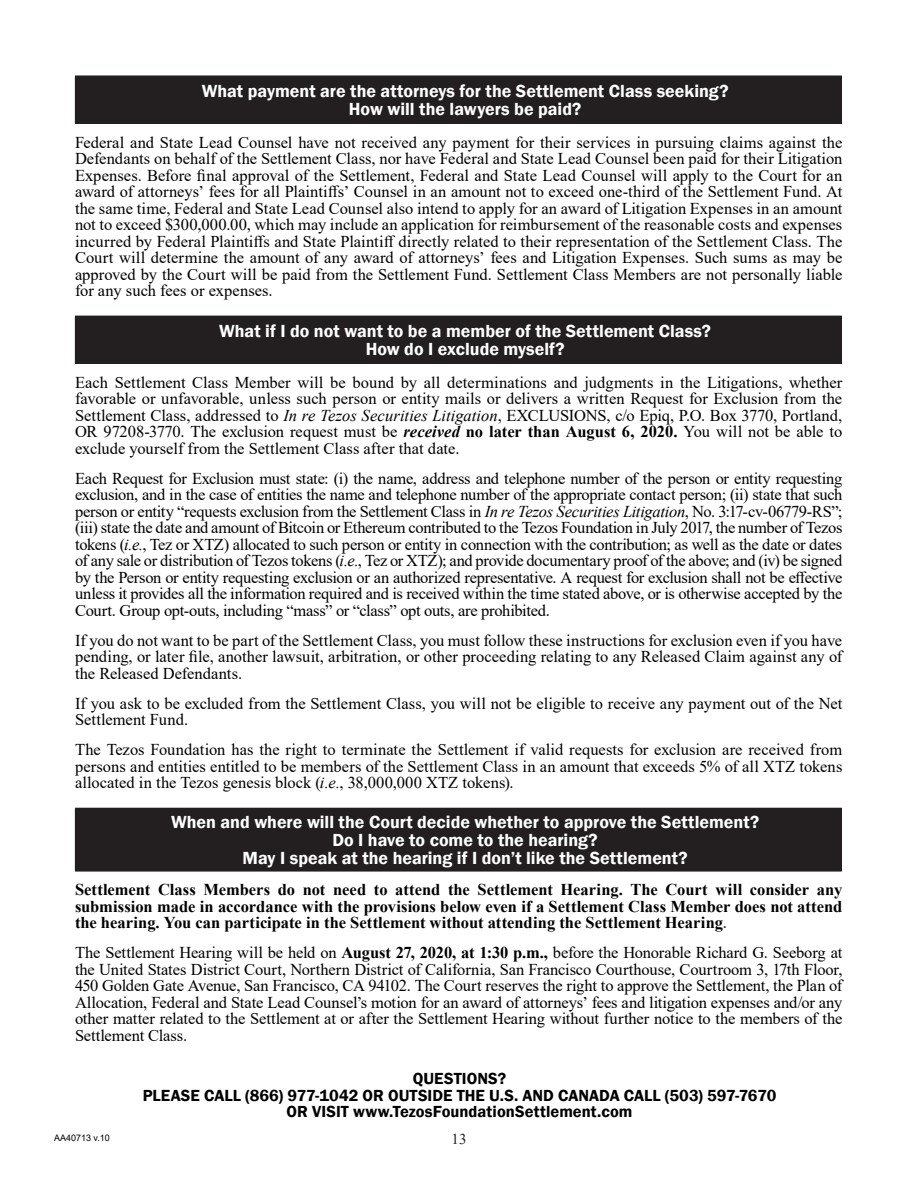
<style>
.page{position:relative;width:918px;height:1188px;background:#fff}
.page>*{position:absolute;margin:0;border:0;box-sizing:border-box;transform-origin:0 0}
.H1__Numbered{font:600 18px "Franklin Gothic";color:#fff}
.Body_Copy{font:16.5px/16.5px "Times New Roman";letter-spacing:-.005em;color:#000;text-align:justify}
.Body_Copy-2{font:700 16.5px/16.5px "Times New Roman";color:#000;text-align:justify}
.t1{font:600 16.5px/16.5px "Franklin Gothic";letter-spacing:.005em;color:#000;text-align:center}
.t2{font:15px "Times New Roman";color:#231f20}
.t3{font:9px "Arial";color:#000}
.s1{font-style:italic}
.s2{font-weight:700;font-style:italic}
.s3{font-weight:700}
.s4{font-weight:400}
</style>
<div class="page">
<div style="left:75px;top:76px;width:766px;height:47px;background:#231f20"></div>
<hr style="left:841px;top:76px;width:1px;height:47px;background:#231f20">
<hr style="left:75px;top:123px;width:767px;height:1px;background:#231f20">
<div style="left:75px;top:316px;width:766px;height:47px;background:#231f20"></div>
<hr style="left:841px;top:316px;width:1px;height:47px;background:#231f20">
<hr style="left:75px;top:363px;width:767px;height:1px;background:#231f20">
<div style="left:75px;top:808px;width:766px;height:63px;background:#231f20"></div>
<hr style="left:75px;top:808px;width:767px;height:1px;background:#231f20">
<hr style="left:841px;top:809px;width:1px;height:62px;background:#231f20">
<hr style="left:75px;top:871px;width:767px;height:1px;background:#231f20">
<p class="H1__Numbered" style="left:202px;top:80px;width:528px">What payment are the attorneys for the Settlement Class seeking?</p>
<p class="H1__Numbered" style="left:349px;top:98px;width:234px">How will the lawyers be paid?</p>
<p class="Body_Copy" style="left:75px;top:133px;width:769px">Federal and State Lead Counsel have not received any payment for their services in pursuing claims against the Defendants on behalf of the Settlement Class, nor have Federal and State Lead Counsel been paid for their Litigation Expenses. Before final approval of the Settlement, Federal and State Lead Counsel will apply to the Court for an award of attorneys’ fees for all Plaintiffs’ Counsel in an amount not to exceed one-third of the Settlement Fund. At the same time, Federal and State Lead Counsel also intend to apply for an award of Litigation Expenses in an amount not to exceed $300,000.00, which may include an application for reimbursement of the reasonable costs and expenses incurred by Federal Plaintiffs and State Plaintiff directly related to their representation of the Settlement Class. The Court will determine the amount of any award of attorneys’ fees and Litigation Expenses. Such sums as may be approved by the Court will be paid from the Settlement Fund. Settlement Class Members are not personally liable for any such fees or expenses.</p>
<p class="H1__Numbered" style="left:219px;top:320px;width:493px">What if I do not want to be a member of the Settlement Class?</p>
<p class="H1__Numbered" style="left:366px;top:338px;width:200px">How do I exclude myself?</p>
<p class="Body_Copy" style="left:75px;top:374px;width:769px">Each Settlement Class Member will be bound by all determinations and judgments in the Litigations, whether favorable or unfavorable, unless such person or entity mails or delivers a written Request for Exclusion from the Settlement Class, addressed to <span class="s1">In re Tezos Securities Litigation</span>, EXCLUSIONS, c/o Epiq, P.O. Box 3770, Portland, OR 97208-3770. The exclusion request must be <span class="s2">received</span> <span class="s3">no later than August 6, 2020.</span> You will not be able to exclude yourself from the Settlement Class after that date.</p>
<p class="Body_Copy" style="left:75px;top:470px;width:769px">Each Request for Exclusion must state: (i) the name, address and telephone number of the person or entity requesting exclusion, and in the case of entities the name and telephone number of the appropriate contact person; (ii) state that such person or entity “requests exclusion from the Settlement Class in <span class="s1">In re Tezos Securities Litigation</span>, No. 3:17-cv-06779-RS”; (iii) state the date and amount of Bitcoin or Ethereum contributed to the Tezos Foundation in July 2017, the number of Tezos tokens (<span class="s1">i.e.</span>, Tez or XTZ) allocated to such person or entity in connection with the contribution; as well as the date or dates of any sale or distribution of Tezos tokens (<span class="s1">i.e.</span>, Tez or XTZ); and provide documentary proof of the above; and (iv) be signed by the Person or entity requesting exclusion or an authorized representative. A request for exclusion shall not be effective unless it provides all the information required and is received within the time stated above, or is otherwise accepted by the Court. Group opt-outs, including “mass” or “class” opt outs, are prohibited.</p>
<p class="Body_Copy" style="left:75px;top:632px;width:769px">If you do not want to be part of the Settlement Class, you must follow these instructions for exclusion even if you have pending, or later file, another lawsuit, arbitration, or other proceeding relating to any Released Claim against any of the Released Defendants.</p>
<p class="Body_Copy" style="left:75px;top:695px;width:769px">If you ask to be excluded from the Settlement Class, you will not be eligible to receive any payment out of the Net<br>Settlement Fund.</p>
<p class="Body_Copy" style="left:75px;top:741px;width:769px">The Tezos Foundation has the right to terminate the Settlement if valid requests for exclusion are received from persons and entities entitled to be members of the Settlement Class in an amount that exceeds 5% of all XTZ tokens allocated in the Tezos genesis block (<span class="s1">i.e.</span>, 38,000,000 XTZ tokens).</p>
<p class="H1__Numbered" style="left:171px;top:811px;width:590px">When and where will the Court decide whether to approve the Settlement?</p>
<p class="H1__Numbered" style="left:332px;top:829px;width:267px">Do I have to come to the hearing?</p>
<p class="H1__Numbered" style="left:243px;top:847px;width:447px">May I speak at the hearing if I don’t like the Settlement?</p>
<p class="Body_Copy-2" style="left:75px;top:881px;width:769px">Settlement Class Members do not need to attend the Settlement Hearing. The Court will consider any submission made in accordance with the provisions below even if a Settlement Class Member does not attend the hearing. You can participate in the Settlement without attending the Settlement Hearing<span class="s4">.</span></p>
<p class="Body_Copy" style="left:75px;top:944px;width:769px">The Settlement Hearing will be held on <span class="s3">August 27, 2020, at 1:30 p.m.,</span> before the Honorable Richard G. Seeborg at the United States District Court, Northern District of California, San Francisco Courthouse, Courtroom 3, 17th Floor, 450 Golden Gate Avenue, San Francisco, CA 94102. The Court reserves the right to approve the Settlement, the Plan of Allocation, Federal and State Lead Counsel’s motion for an award of attorneys’ fees and litigation expenses and/or any other matter related to the Settlement at or after the Settlement Hearing without further notice to the members of the Settlement Class.</p>
<p class="t1" style="left:143px;top:1070px;width:635px">QUESTIONS?<br>PLEASE CALL (866) 977-1042 OR OUTSIDE THE U.S. AND CANADA CALL (503) 597-7670<br>OR VISIT www.TezosFoundationSettlement.com</p>
<p class="t3" style="left:54px;top:1131px;width:57px">AA40713 v.10</p>
<p class="t2" style="left:452px;top:1129px;width:16px">13</p>
</div>
